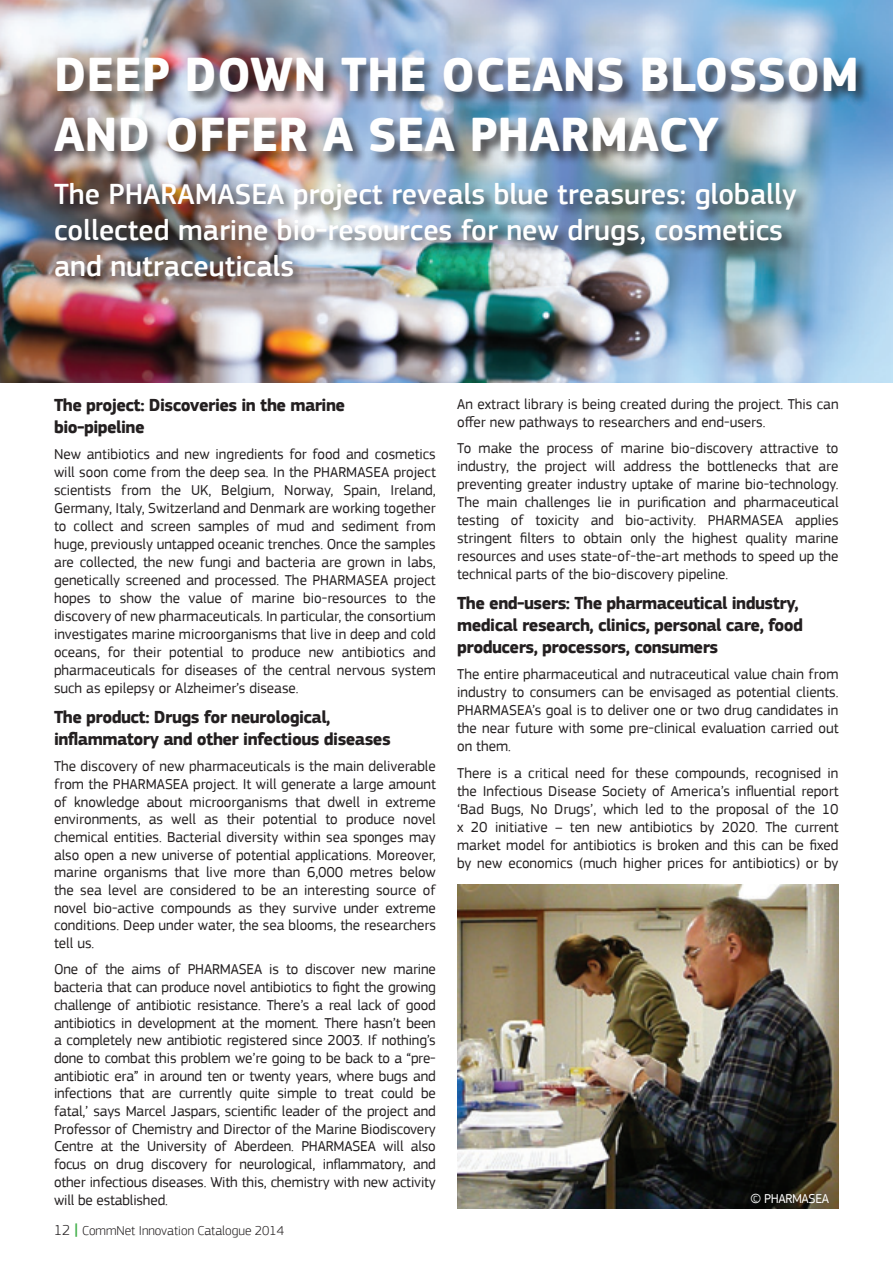
<style>
.page{position:relative;width:893px;height:1263px;background:#fff}
.page>*{position:absolute;margin:0;border:0;box-sizing:border-box;transform-origin:0 0}
.t1{font:700 49.5px "PF Square Sans Pro";color:#fff}
.t2{font:500 30px/36px "PF Square Sans Pro";color:#fff}
.t3{font:700 18px/21.6px "PF Square Sans Pro";letter-spacing:-.03em;color:#231f20}
.t4{font:15px/18px "PF Square Sans Pro";color:#231f20;text-align:justify}
.t5{font:300 13.5px "PF Square Sans Pro";color:#231f20}
.t6{font:13.5px "PF Square Sans Pro";color:#fff}
.s1{font-size:15px}
.s2{font-weight:500;font-size:16.5px;color:#40ae49}
</style>
<div class="page">
<img style="left:0;top:0;width:893px;height:383px">
<div style="left:53px;top:56px;width:817px;height:109px;background:#231f20;opacity:.75"></div>
<div style="left:53px;top:181px;width:757px;height:110px;background:#231f20;opacity:.75"></div>
<img style="left:457px;top:884px;width:382px;height:325px">
<h1 class="t1" style="left:54px;top:45px;width:60px">Deep</h1>
<h1 class="t1" style="left:184px;top:45px;width:35px">down</h1>
<h1 class="t1" style="left:341px;top:45px;width:29px">the</h1>
<h1 class="t1" style="left:441px;top:45px;width:31px">oceans</h1>
<h1 class="t1" style="left:639px;top:45px;width:32px">blossom</h1>
<h1 class="t1" style="left:54px;top:104px;width:33px">and</h1>
<h1 class="t1" style="left:165px;top:104px;width:29px">offer</h1>
<h1 class="t1" style="left:323px;top:104px;width:75px">a sea</h1>
<h1 class="t1" style="left:470px;top:104px;width:32px">pharmacy</h1>
<h2 class="t2" style="left:54px;top:177px;width:144px">The PHARAMA</h2>
<h2 class="t2" style="left:54px;top:177px;width:744px;text-indent:181px">SEA project reveals blue treasures: globally collected marine bio-resources for new drugs, cosmetics and nutraceuticals</h2>
<p class="t3" style="left:54px;top:395px;width:293px">The project: Discoveries in the marine bio-pipeline</p>
<p class="t4" style="left:54px;top:445px;width:383px">New antibiotics and new ingredients for food and cosmetics will soon come from the deep sea. In the PHARMASEA project scientists from the UK, Belgium, Norway, Spain, Ireland, Germany, Italy, Switzerland and Denmark are working together to collect and screen samples of mud and sediment from huge, previously untapped oceanic trenches. Once the samples are collected, the new fungi and bacteria are grown in labs, genetically screened and processed. The PHARMASEA project hopes to show the value of marine bio-resources to the discovery of new pharmaceuticals. In particular, the consortium investigates marine microorganisms that live in deep and cold oceans, for their potential to produce new antibiotics and pharmaceuticals for diseases of the central nervous system such as epilepsy or Alzheimer’s disease.</p>
<p class="t3" style="left:54px;top:707px;width:338px">The product: Drugs for neurological, inflammatory and other infectious diseases</p>
<p class="t4" style="left:54px;top:757px;width:383px">The discovery of new pharmaceuticals is the main deliverable from the PHARMASEA project. It will generate a large amount of knowledge about microorganisms that dwell in extreme environments, as well as their potential to produce novel chemical entities. Bacterial diversity within sea sponges may also open a new universe of potential applications. Moreover, marine organisms that live more than 6,000 metres below the sea level are considered to be an interesting source of novel bio-active compounds as they survive under extreme conditions. Deep under water, the sea blooms, the researchers tell us.</p>
<p class="t4" style="left:54px;top:961px;width:383px">One of the aims of PHARMASEA is to discover new marine bacteria that can produce novel antibiotics to fight the growing challenge of antibiotic resistance. There’s a real lack of good antibiotics in development at the moment. There hasn’t been a completely new antibiotic registered since 2003. If nothing’s done to combat this problem we’re going to be back to a “pre&shy;antibiotic era” in around ten or twenty years, where bugs and infections that are currently quite simple to treat could be fatal,’ says Marcel Jaspars, scientific leader of the project and Professor of Chemistry and Director of the Marine Biodiscovery Centre at the University of Aberdeen. PHARMASEA will also focus on drug discovery for neurological, inflammatory, and other infectious diseases. With this, chemistry with new activity will be established.</p>
<p class="t5" style="left:54px;top:1223px;width:232px"><span class="s1">12</span> <span class="s2">|</span> CommNet Innovation Catalogue 2014</p>
<p class="t4" style="left:457px;top:395px;width:383px">An extract library is being created during the project. This can offer new pathways to researchers and end-users.</p>
<p class="t4" style="left:457px;top:439px;width:383px">To make the process of marine bio-discovery attractive to industry, the project will address the bottlenecks that are preventing greater industry uptake of marine bio-technology.<br>The main challenges lie in purification and pharmaceutical testing of toxicity and bio-activity. PHARMASEA applies stringent filters to obtain only the highest quality marine resources and uses state-of-the-art methods to speed up the technical parts of the bio-discovery pipeline.</p>
<p class="t3" style="left:457px;top:593px;width:348px">The end-users: The pharmaceutical industry, medical research, clinics, personal care, food producers, processors, consumers</p>
<p class="t4" style="left:457px;top:665px;width:383px">The entire pharmaceutical and nutraceutical value chain from industry to consumers can be envisaged as potential clients.<br>PHARMASEA’s goal is to deliver one or two drug candidates in the near future with some pre-clinical evaluation carried out on them.</p>
<p class="t4" style="left:457px;top:764px;width:383px">There is a critical need for these compounds, recognised in the Infectious Disease Society of America’s influential report ‘Bad Bugs, No Drugs’, which led to the proposal of the 10 x 20 initiative – ten new antibiotics by 2020. The current market model for antibiotics is broken and this can be fixed by new economics (much higher prices for antibiotics) or by</p>
<p class="t6" style="left:751px;top:1190px;width:22px">© pharmasea</p>
</div>
